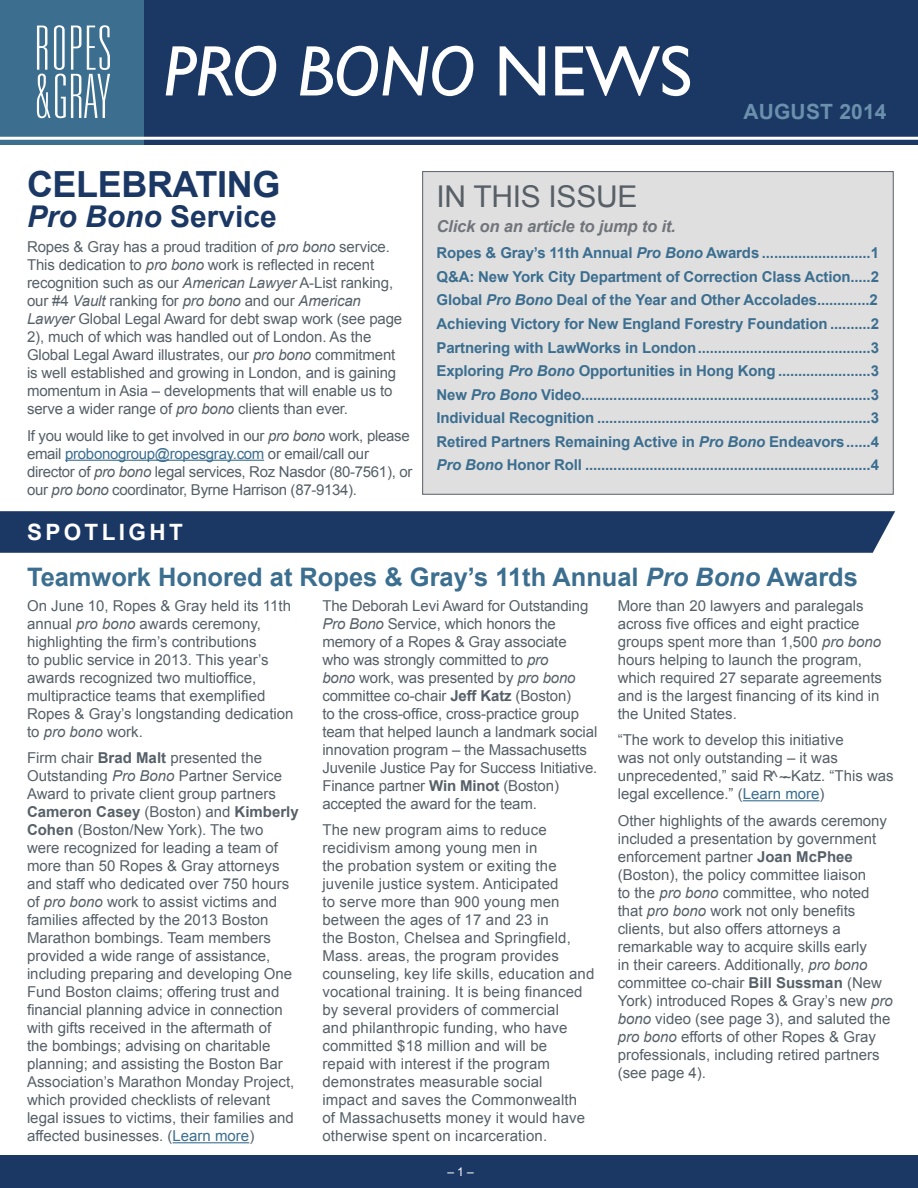
<style>
.page{position:relative;width:918px;height:1188px;background:#fff}
.page>*{position:absolute;margin:0;border:0;box-sizing:border-box;transform-origin:0 0}
.t1{font:italic 72px "Gill Sans Std";letter-spacing:-.01em;color:#fff}
.t2{font:700 36px "Arial";letter-spacing:-.01em;color:#1b3865}
.t3{font:italic 700 30px "Arial";color:#1b3865}
.t4{font:30px "Arial";color:#575f67}
.t5{font:700 25.5px "Arial";color:#3b6e8f}
.t6{font:700 22.5px "Arial";letter-spacing:.15em;color:#fff}
.t7{font:700 21px "Arial";letter-spacing:.01em;color:#6b90ac}
.t8{font:italic 700 16.5px "Arial";letter-spacing:-.01em;color:#70757c}
.t9{font:15px/18px "Arial";color:#566068}
.t10{font:700 15px/23.5px "Arial";letter-spacing:-.01em;color:#3b6e8f;text-align:justify}
.t11{font:15px/18px "Arial";letter-spacing:-.02em;color:#566068}
.t12{font:12px "Arial";color:#fff}
.s1{font-style:normal}
.s2{font-style:inherit}
.s3{font-style:italic}
.s4{color:#3b6e8f}
.s5{font-weight:700}
</style>
<div class="page">
<div style="left:0;top:0;width:918px;height:145px;background:#1b3865"></div>
<div style="left:0;top:0;width:144px;height:145px;background:#3b6e8f"></div>
<hr style="left:0;top:137px;width:918px;height:3px;background:#fff">
<div style="left:0;top:1155px;width:918px;height:33px;background:#1b3865"></div>
<svg style="left:37px;top:25px;width:73px;height:93px"></svg>
<hr style="left:65px;top:460px;width:199px;height:1px;background:#3b6e8f">
<hr style="left:173px;top:1142px;width:76px;height:1px;background:#3b6e8f">
<hr style="left:743px;top:800px;width:77px;height:1px;background:#3b6e8f">
<div style="left:0;top:511px;width:895px;height:42px;background:#1b3865"></div>
<div style="left:422px;top:171px;width:472px;height:324px;background:#e0dfe0"></div>
<h1 class="t1" style="left:164px;top:30px;width:530px">PRO BONO <span class="s1">NEWS</span></h1>
<h3 class="t7" style="left:743px;top:98px;width:145px">AUGUST <span class="s2">2014</span></h3>
<h2 class="t2" style="left:27px;top:161px;width:255px">Celebrating</h2>
<h3 class="t3" style="left:27px;top:197px;width:251px">Pro Bono <span class="s1">Service</span></h3>
<p class="t9" style="left:27px;top:238px;width:377px">Ropes &amp; Gray has a proud tradition of <span class="s3">pro bono</span> service.<br>This dedication to <span class="s3">pro bono</span> work is reflected in recent recognition such as our <span class="s3">American Lawyer</span> A-List ranking, our #4 <span class="s3">Vault</span> ranking for <span class="s3">pro bono</span> and our <span class="s3">American Lawyer</span> Global Legal Award for debt swap work (see page 2), much of which was handled out of London. As the Global Legal Award illustrates, our <span class="s3">pro bono</span> commitment is well established and growing in London, and is gaining momentum in Asia – developments that will enable us to serve a wider range of <span class="s3">pro bono</span> clients than ever.</p>
<p class="t11" style="left:27px;top:427px;width:387px">If you would like to get involved in our <span class="s3">pro bono</span> work, please email <span class="s4">probonogroup@ropesgray.com</span> or email/call our director of <span class="s3">pro bono</span> legal services, Roz Nasdor (80-7561), or our <span class="s3">pro bono</span> coordinator, Byrne Harrison (87-9134).</p>
<h3 class="t6" style="left:27px;top:517px;width:74px">SPOTLIG</h3>
<h3 class="t6" style="left:149px;top:517px;width:34px">HT</h3>
<h3 class="t4" style="left:437px;top:177px;width:72px">In This</h3>
<h3 class="t4" style="left:549px;top:177px;width:29px">Issu</h3>
<h3 class="t4" style="left:617px;top:177px;width:22px">e</h3>
<p class="t8" style="left:437px;top:215px;width:241px">Click on an article to jump to it.</p>
<p class="t10" style="left:437px;top:242px;width:444px">Ropes &amp; Gray’s 11th Annual <span class="s3">Pro Bono</span> Awards ...........................1<br>Q&amp;A: New York City Department of Correction Class Action.....2<br>Global <span class="s3">Pro Bono</span> Deal of the Year and Other Accolades.............2<br>Achieving Victory for New England Forestry Foundation ..........2<br>Partnering with LawWorks in London...........................................3<br>Exploring <span class="s3">Pro Bono</span> Opportunities in Hong Kong .......................3<br>New <span class="s3">Pro Bono</span> Video........................................................................3<br>Individual Recognition ....................................................................3<br>Retired Partners Remaining Active in <span class="s3">Pro Bono</span> Endeavors......4<br><span class="s3">Pro Bono</span> Honor Roll .......................................................................4</p>
<h3 class="t5" style="left:27px;top:560px;width:833px">Teamwork Honored at Ropes &amp; Gray’s 11th Annual <span class="s3">Pro Bono</span> Awards</h3>
<p class="t9" style="left:27px;top:597px;width:268px">On June 10, Ropes &amp; Gray held its 11th annual <span class="s3">pro bono</span> awards ceremony, highlighting the firm’s contributions<br>to public service in 2013. This year’s awards recognized two multioffice, multipractice teams that exemplified Ropes &amp; Gray’s longstanding dedication to <span class="s3">pro bono</span> work.</p>
<p class="t9" style="left:27px;top:749px;width:273px">Firm chair <span class="s5">Brad Malt</span> presented the Outstanding <span class="s3">Pro Bono</span> Partner Service Award to private client group partners <span class="s5">Cameron Casey</span> (Boston) and <span class="s5">Kimberly Cohen</span> (Boston/New York). The two were recognized for leading a team of more than 50 Ropes &amp; Gray attorneys and staff who dedicated over 750 hours of <span class="s3">pro bono</span> work to assist victims and families affected by the 2013 Boston Marathon bombings. Team members provided a wide range of assistance, including preparing and developing One Fund Boston claims; offering trust and financial planning advice in connection with gifts received in the aftermath of<br>the bombings; advising on charitable planning; and assisting the Boston Bar Association’s Marathon Monday Project, which provided checklists of relevant legal issues to victims, their families and affected businesses. (<span class="s4">Learn more</span>)</p>
<p class="t9" style="left:322px;top:597px;width:277px">The Deborah Levi Award for Outstanding <span class="s3">Pro Bono</span> Service, which honors the memory of a Ropes &amp; Gray associate who was strongly committed to <span class="s3">pro<br>bono</span> work, was presented by <span class="s3">pro bono </span>committee co-chair <span class="s5">Jeff Katz</span> (Boston)<br>to the cross-office, cross-practice group team that helped launch a landmark social innovation program – the Massachusetts Juvenile Justice Pay for Success Initiative.<br>Finance partner <span class="s5">Win Minot</span> (Boston) accepted the award for the team.</p>
<p class="t9" style="left:322px;top:821px;width:274px">The new program aims to reduce recidivism among young men in<br>the probation system or exiting the juvenile justice system. Anticipated<br>to serve more than 900 young men between the ages of 17 and 23 in<br>the Boston, Chelsea and Springfield, Mass. areas, the program provides counseling, key life skills, education and vocational training. It is being financed by several providers of commercial<br>and philanthropic funding, who have committed $18 million and will be<br>repaid with interest if the program demonstrates measurable social<br>impact and saves the Commonwealth<br>of Massachusetts money it would have otherwise spent on incarceration.</p>
<p class="t9" style="left:618px;top:597px;width:266px">More than 20 lawyers and paralegals across five offices and eight practice groups spent more than 1,500 <span class="s3">pro bono </span>hours helping to launch the program, which required 27 separate agreements and is the largest financing of its kind in the United States.</p>
<p class="t9" style="left:618px;top:731px;width:227px">“The work to develop this initiative was not only outstanding – it was unprecedented,” said</p>
<p class="t9" style="left:618px;top:767px;width:277px;text-indent:173px">Katz. “This was legal excellence.” (<span class="s4">Learn more</span>)</p>
<p class="t9" style="left:618px;top:812px;width:277px">Other highlights of the awards ceremony included a presentation by government enforcement partner <span class="s5">Joan McPhee </span>(Boston), the policy committee liaison<br>to the <span class="s3">pro bono</span> committee, who noted that <span class="s3">pro bono</span> work not only benefits clients, but also offers attorneys a remarkable way to acquire skills early<br>in their careers. Additionally, <span class="s3">pro bono </span>committee co-chair <span class="s5">Bill Sussman</span> (New York) introduced Ropes &amp; Gray’s new <span class="s3">pro bono</span> video (see page 3), and saluted the <span class="s3">pro bono</span> efforts of other Ropes &amp; Gray professionals, including retired partners (see page 4).</p>
<p class="t12" style="left:448px;top:1163px;width:28px">– 1 –</p>
</div>
